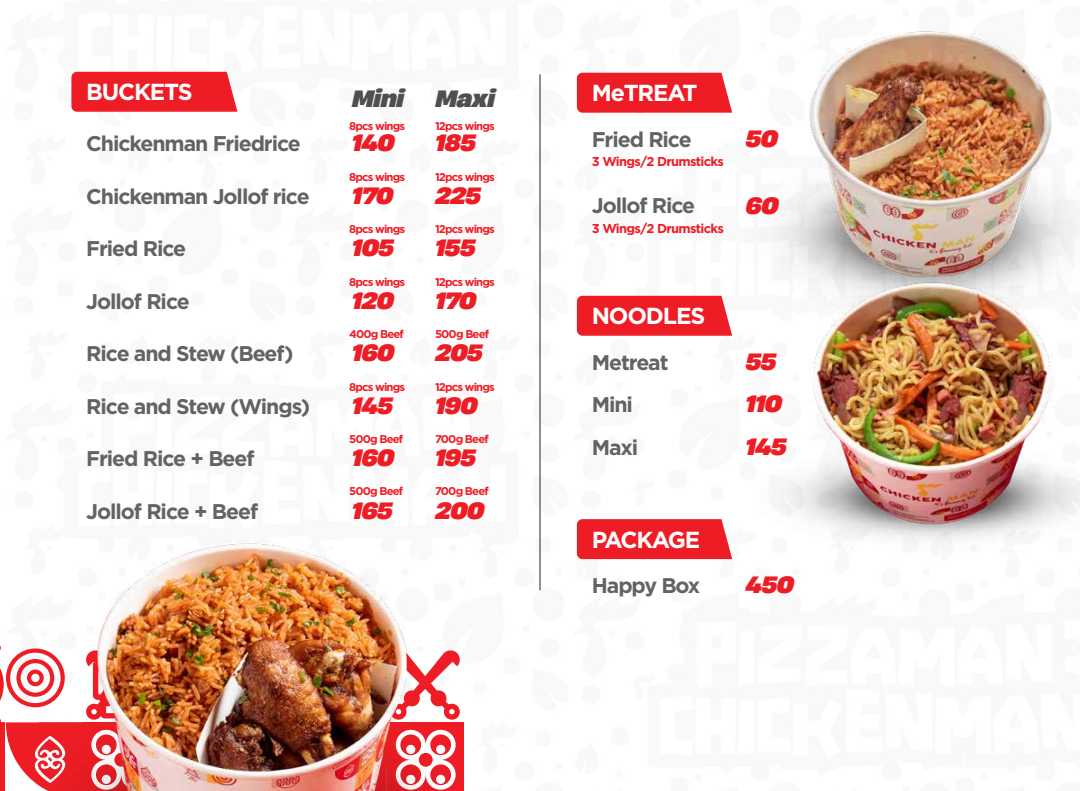
<style>
.page{position:relative;width:1080px;height:791px;background:#fff}
.page>*{position:absolute;margin:0;border:0;box-sizing:border-box;transform-origin:0 0}
.t1{font:700 23.12px "Gotham";letter-spacing:-.05em;color:#fff}
.t2{font:700 23.12px "Gotham";letter-spacing:-.085em;color:#fff}
.t3{font:italic 800 22.25px/42.5px "Heading Now 77";letter-spacing:-.025em;color:#ee1d25}
.t4{font:italic 800 22.25px "Heading Now 77";letter-spacing:-.025em;color:#4f4f4f}
.t5{font:700 21.25px/42.5px "Gotham";letter-spacing:-.05em;color:#636363}
.t6{font:700 12.88px "Gotham";letter-spacing:-.05em;color:#ee1d25}
.t7{font:700 11.25px "Gotham";letter-spacing:-.075em;color:#ee1d25}
</style>
<div class="page">
<svg style="left:0;top:646px;width:22px;height:145px"></svg>
<div style="left:71px;top:72px;width:166px;height:40px;background:#ee1d25"></div>
<div style="left:577px;top:73px;width:139px;height:40px;background:#ee1d25"></div>
<img style="left:716px;top:26px;width:364px;height:270px">
<img style="left:22px;top:540px;width:442px;height:251px">
<hr style="left:539px;top:74px;width:2px;height:516px;background:#4f4f4f">
<div style="left:577px;top:296px;width:155px;height:40px;background:#ee1d25"></div>
<div style="left:577px;top:519px;width:155px;height:40px;background:#ee1d25"></div>
<img style="left:758px;top:280px;width:322px;height:266px">
<p class="t1" style="left:86px;top:79px;width:108px">BUCKETS</p>
<p class="t4" style="left:435px;top:81px;width:61px">Maxi</p>
<p class="t4" style="left:352px;top:81px;width:54px">Mini</p>
<p class="t7" style="left:349px;top:119px;width:57px">8pcs wings</p>
<p class="t7" style="left:435px;top:119px;width:61px">12pcs wings</p>
<p class="t5" style="left:86px;top:122px;width:216px">Chickenman Friedrice</p>
<p class="t5" style="left:86px;top:174px;width:225px">Chickenman Jollof rice</p>
<p class="t5" style="left:86px;top:227px;width:101px">Fried Rice</p>
<p class="t5" style="left:86px;top:279px;width:105px">Jollof Rice</p>
<p class="t5" style="left:86px;top:332px;width:209px">Rice and Stew (Beef)</p>
<p class="t5" style="left:86px;top:384px;width:226px">Rice and Stew (Wings)</p>
<p class="t5" style="left:86px;top:437px;width:170px">Fried Rice + Beef</p>
<p class="t5" style="left:86px;top:489px;width:173px">Jollof Rice + Beef</p>
<p class="t3" style="left:352px;top:121px;width:44px">140</p>
<p class="t3" style="left:352px;top:173px;width:43px">170</p>
<p class="t3" style="left:352px;top:226px;width:44px">105</p>
<p class="t3" style="left:352px;top:278px;width:43px">120</p>
<p class="t3" style="left:352px;top:331px;width:44px">160</p>
<p class="t3" style="left:352px;top:383px;width:43px">145</p>
<p class="t3" style="left:352px;top:436px;width:44px">160</p>
<p class="t3" style="left:352px;top:488px;width:42px">165</p>
<p class="t3" style="left:435px;top:121px;width:42px">185</p>
<p class="t3" style="left:435px;top:173px;width:47px">225</p>
<p class="t3" style="left:435px;top:226px;width:42px">155</p>
<p class="t3" style="left:435px;top:278px;width:43px">170</p>
<p class="t3" style="left:435px;top:331px;width:49px">205</p>
<p class="t3" style="left:435px;top:383px;width:44px">190</p>
<p class="t3" style="left:435px;top:436px;width:42px">195</p>
<p class="t3" style="left:435px;top:488px;width:51px">200</p>
<p class="t7" style="left:349px;top:170px;width:57px">8pcs wings</p>
<p class="t7" style="left:435px;top:170px;width:61px">12pcs wings</p>
<p class="t7" style="left:349px;top:222px;width:57px">8pcs wings</p>
<p class="t7" style="left:435px;top:222px;width:61px">12pcs wings</p>
<p class="t7" style="left:349px;top:276px;width:57px">8pcs wings</p>
<p class="t7" style="left:435px;top:276px;width:61px">12pcs wings</p>
<p class="t7" style="left:349px;top:328px;width:56px">400g Beef</p>
<p class="t7" style="left:435px;top:328px;width:56px">500g Beef</p>
<p class="t7" style="left:349px;top:380px;width:57px">8pcs wings</p>
<p class="t7" style="left:435px;top:380px;width:61px">12pcs wings</p>
<p class="t7" style="left:349px;top:432px;width:56px">500g Beef</p>
<p class="t7" style="left:435px;top:432px;width:55px">700g Beef</p>
<p class="t7" style="left:349px;top:485px;width:56px">500g Beef</p>
<p class="t7" style="left:435px;top:485px;width:55px">700g Beef</p>
<p class="t1" style="left:592px;top:80px;width:107px">MeTREAT</p>
<p class="t5" style="left:592px;top:118px;width:101px">Fried Rice</p>
<p class="t6" style="left:592px;top:154px;width:134px">3 Wings/2 Drumsticks</p>
<p class="t5" style="left:592px;top:184px;width:105px">Jollof Rice</p>
<p class="t6" style="left:592px;top:221px;width:134px">3 Wings/2 Drumsticks</p>
<p class="t3" style="left:746px;top:116px;width:34px">50</p>
<p class="t3" style="left:746px;top:183px;width:34px">60</p>
<p class="t1" style="left:592px;top:303px;width:115px">NOODLES</p>
<p class="t5" style="left:592px;top:341px;width:78px">Metreat<br>Mini<br>Maxi</p>
<p class="t3" style="left:746px;top:339px;width:43px">55<br>110<br>145</p>
<p class="t2" style="left:592px;top:526px;width:110px">PACKAGE</p>
<p class="t5" style="left:592px;top:564px;width:110px">Happy Box</p>
<p class="t3" style="left:746px;top:563px;width:50px">450</p>
</div>
